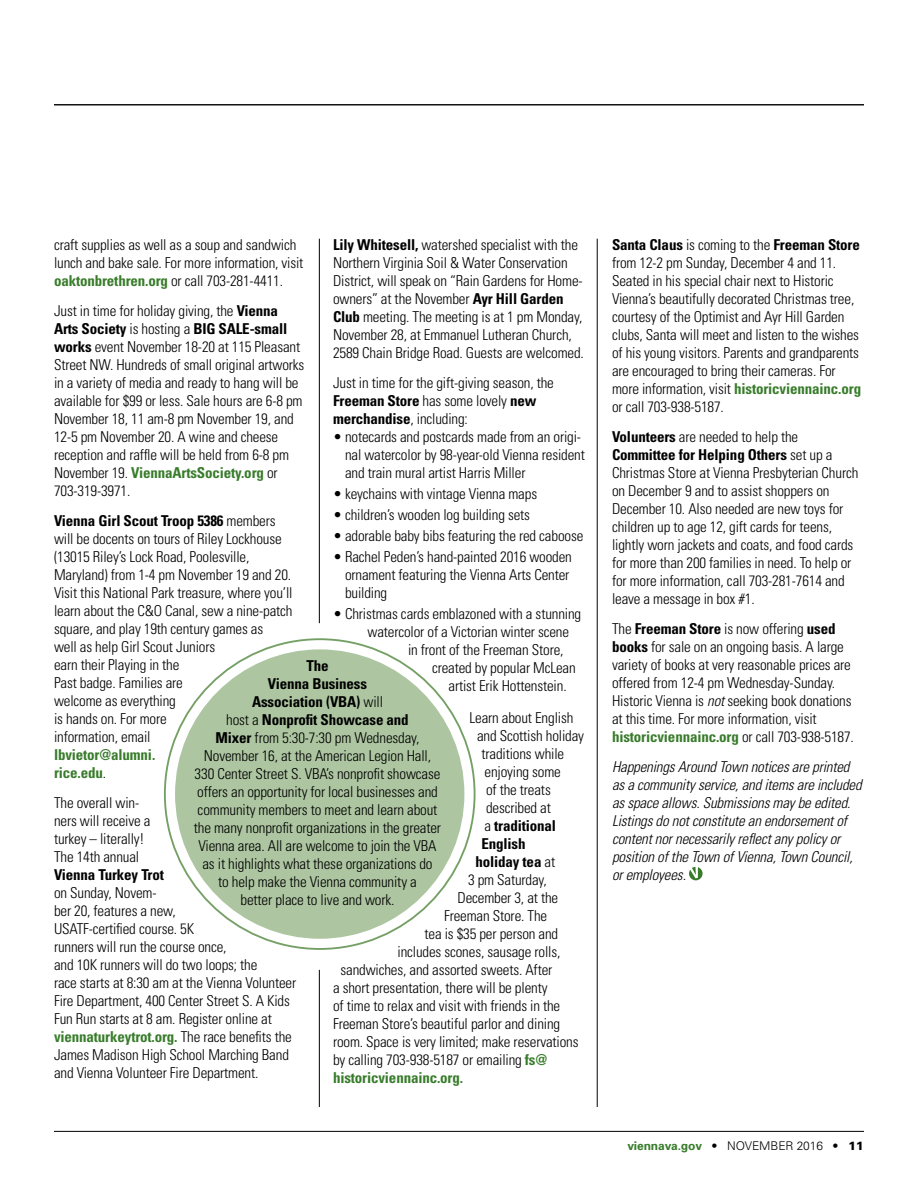
<style>
.page{position:relative;width:918px;height:1188px;background:#fff}
.page>*{position:absolute;margin:0;border:0;box-sizing:border-box;transform-origin:0 0}
.t1{font:300 condensed 15px/18px "Univers";letter-spacing:-.01em;color:#000}
.t2{font:italic 300 condensed 15px/18px "Univers";letter-spacing:-.01em;color:#000}
.t3{font:700 condensed 15px/18px "Univers";letter-spacing:-.01em;color:#387c2b}
.t4{font:700 condensed 15px "Univers";letter-spacing:-.01em;color:#000}
.t5{font:300 12px "Univers";letter-spacing:-.01em;color:#000}
.s1{font-weight:700;color:#387c2b}
.s2{font-weight:700}
.s3{font-weight:300;color:#000}
.s4{font-weight:300}
.s5{font-style:italic}
.s6{font-weight:900}
</style>
<div class="page">
<hr style="left:319px;top:239px;width:1px;height:384px;background:#000">
<hr style="left:319px;top:970px;width:1px;height:137px;background:#000">
<hr style="left:597px;top:239px;width:1px;height:868px;background:#000">
<div style="left:175px;top:649px;width:289px;height:290px;background:#adc6a1;border-radius:50%"></div>
<svg style="left:689px;top:867px;width:14px;height:13px"></svg>
<hr style="left:54px;top:1131px;width:810px;height:1px;background:#000">
<hr style="left:54px;top:104px;width:810px;height:1px;background:#000">
<p class="t1" style="left:54px;top:236px;width:251px">craft supplies as well as a soup and sandwich lunch and bake sale. For more information, visit <span class="s1">oaktonbrethren.org</span> or call 703-281-4411.</p>
<p class="t1" style="left:54px;top:302px;width:252px">Just in time for holiday giving, the <span class="s2">Vienna Arts Society</span> is hosting a <span class="s2">BIG SALE-small works</span> event November 18-20 at 115 Pleasant Street NW. Hundreds of small original artworks in a variety of media and ready to hang will be available for $99 or less. Sale hours are 6-8 pm November 18, 11 am-8 pm November 19, and 12-5 pm November 20. A wine and cheese reception and raffle will be held from 6-8 pm November 19. <span class="s1">ViennaArtsSociety.org</span> or 703-319-3971.</p>
<p class="t1" style="left:54px;top:512px;width:240px"><span class="s2">Vienna Girl Scout Troop 5386</span> members will be docents on tours of Riley Lockhouse (13015 Riley’s Lock Road, Poolesville, Maryland) from 1-4 pm November 19 and 20.<br>Visit this National Park treasure, where you’ll learn about the C&amp;O Canal, sew a nine-patch square, and play 19th century games as<br>well as help Girl Scout Juniors<br>earn their Playing in the<br>Past badge. Families are<br>welcome as everything<br>is hands on. For more<br>information, email</p>
<p class="t3" style="left:54px;top:746px;width:103px">lbvietor@alumni. rice.edu<span class="s3">.</span></p>
<p class="t1" style="left:54px;top:794px;width:98px">The overall win&shy;ners will receive a turkey – literally!<br>The 14th annual</p>
<p class="t4" style="left:54px;top:866px;width:111px">Vienna Turkey Trot</p>
<p class="t1" style="left:54px;top:884px;width:244px">on Sunday, Novem-<br>ber 20, features a new,<br>USATF-certified course. 5K<br>runners will run the course once,<br>and 10K runners will do two loops; the<br>race starts at 8:30 am at the Vienna Volunteer Fire Department, 400 Center Street S. A Kids Fun Run starts at 8 am. Register online at <span class="s1">viennaturkeytrot.org.</span> The race benefits the James Madison High School Marching Band and Vienna Volunteer Fire Department.</p>
<p class="t1" style="left:333px;top:236px;width:252px"><span class="s2">Lily Whitesell,</span> watershed specialist with the Northern Virginia Soil &amp; Water Conservation District, will speak on “Rain Gardens for Home&shy;owners” at the November <span class="s2">Ayr Hill Garden Club</span> meeting. The meeting is at 1 pm Monday, November 28, at Emmanuel Lutheran Church, 2589 Chain Bridge Road. Guests are welcomed.</p>
<p class="t1" style="left:333px;top:374px;width:222px">Just in time for the gift-giving season, the<br><span class="s2">Freeman Store</span> has some lovely <span class="s2">new merchandise</span>, including:</p>
<p class="t1" style="left:345px;top:428px;width:241px;text-indent:-12px">• notecards and postcards made from an origi&shy;nal watercolor by 98-year-old Vienna resident and train mural artist Harris Miller</p>
<p class="t1" style="left:333px;top:485px;width:206px">• keychains with vintage Vienna maps</p>
<p class="t1" style="left:333px;top:506px;width:199px">• children’s wooden log building sets</p>
<p class="t1" style="left:333px;top:527px;width:252px">• adorable baby bibs featuring the red caboose</p>
<p class="t1" style="left:345px;top:548px;width:228px;text-indent:-12px">• Rachel Peden’s hand-painted 2016 wooden ornament featuring the Vienna Arts Center building</p>
<p class="t1" style="left:333px;top:605px;width:250px">• Christmas cards emblazoned with a stunning</p>
<p class="t1" style="left:368px;top:623px;width:203px">watercolor of a Victorian winter scene</p>
<p class="t1" style="left:408px;top:641px;width:157px">in front of the Freeman Store,</p>
<p class="t1" style="left:432px;top:659px;width:145px">created by popular McLean</p>
<p class="t1" style="left:449px;top:677px;width:120px">artist Erik Hottenstein.</p>
<p class="t1" style="left:470px;top:708px;width:105px">Learn about English</p>
<p class="t1" style="left:477px;top:726px;width:109px">and Scottish holiday</p>
<p class="t1" style="left:482px;top:744px;width:84px">traditions while</p>
<p class="t1" style="left:485px;top:762px;width:78px">enjoying some</p>
<p class="t1" style="left:486px;top:780px;width:66px">of the treats</p>
<p class="t1" style="left:486px;top:798px;width:66px">described at</p>
<p class="t4" style="left:485px;top:816px;width:73px"><span class="s4">a</span> traditional</p>
<p class="t4" style="left:482px;top:834px;width:46px">English</p>
<p class="t4" style="left:476px;top:852px;width:81px">holiday tea <span class="s4">at</span></p>
<p class="t1" style="left:468px;top:870px;width:80px">3 pm Saturday,</p>
<p class="t1" style="left:458px;top:888px;width:102px">December 3, at the</p>
<p class="t1" style="left:444px;top:906px;width:105px">Freeman Store. The</p>
<p class="t1" style="left:425px;top:924px;width:135px">tea is $35 per person and</p>
<p class="t1" style="left:398px;top:942px;width:164px">includes scones, sausage rolls,</p>
<p class="t1" style="left:341px;top:960px;width:213px">sandwiches, and assorted sweets. After</p>
<p class="t1" style="left:333px;top:978px;width:216px">a short presentation, there will be plenty</p>
<p class="t1" style="left:333px;top:996px;width:229px">of time to relax and visit with friends in the</p>
<p class="t1" style="left:333px;top:1014px;width:229px">Freeman Store’s beautiful parlor and dining</p>
<p class="t1" style="left:333px;top:1032px;width:247px">room. Space is very limited; make reservations</p>
<p class="t1" style="left:333px;top:1050px;width:216px">by calling 703-938-5187 or emailing <span class="s1">fs@</span></p>
<p class="t3" style="left:333px;top:1068px;width:132px">historicviennainc.org.</p>
<p class="t1" style="left:194px;top:657px;width:249px;text-align:center"><span class="s2">The<br>Vienna Business<br>Association (VBA)</span> will<br>host a <span class="s2">Nonprofit Showcase and<br>Mixer</span> from 5:30-7:30 pm Wednesday, November 16, at the American Legion Hall, 330 Center Street S. VBA’s nonprofit showcase offers an opportunity for local businesses and community members to meet and learn about the many nonprofit organizations in the greater Vienna area. All are welcome to join the VBA as it highlights what these organizations do<br>to help make the Vienna community a<br>better place to live and work.</p>
<p class="t1" style="left:612px;top:236px;width:251px"><span class="s2">Santa Claus</span> is coming to the <span class="s2">Freeman Store </span>from 12-2 pm Sunday, December 4 and 11.<br>Seated in his special chair next to Historic Vienna’s beautifully decorated Christmas tree, courtesy of the Optimist and Ayr Hill Garden clubs, Santa will meet and listen to the wishes of his young visitors. Parents and grandparents are encouraged to bring their cameras. For more information, visit <span class="s1">historicviennainc.org </span>or call 703-938-5187.</p>
<p class="t1" style="left:612px;top:428px;width:248px"><span class="s2">Volunteers</span> are needed to help the <span class="s2">Committee for Helping Others</span> set up a Christmas Store at Vienna Presbyterian Church on December 9 and to assist shoppers on December 10. Also needed are new toys for children up to age 12, gift cards for teens, lightly worn jackets and coats, and food cards for more than 200 families in need. To help or for more information, call 703-281-7614 and leave a message in box #1.</p>
<p class="t1" style="left:612px;top:620px;width:243px">The <span class="s2">Freeman Store</span> is now offering <span class="s2">used books</span> for sale on an ongoing basis. A large variety of books at very reasonable prices are offered from 12-4 pm Wednesday-Sunday.<br>Historic Vienna is <span class="s5">not</span> seeking book donations at this time. For more information, visit <span class="s1">historicviennainc.org</span> or call 703-938-5187.</p>
<p class="t2" style="left:612px;top:758px;width:251px">Happenings Around Town notices are printed as a community service, and items are included as space allows. Submissions may be edited.<br>Listings do not constitute an endorsement of content nor necessarily reflect any policy or position of the Town of Vienna, Town Council, or employees.</p>
<p class="t5" style="left:627px;top:1138px;width:238px"><span class="s1">viennava.gov</span> • NOVEMBER 2016 • <span class="s6">11</span></p>
</div>
